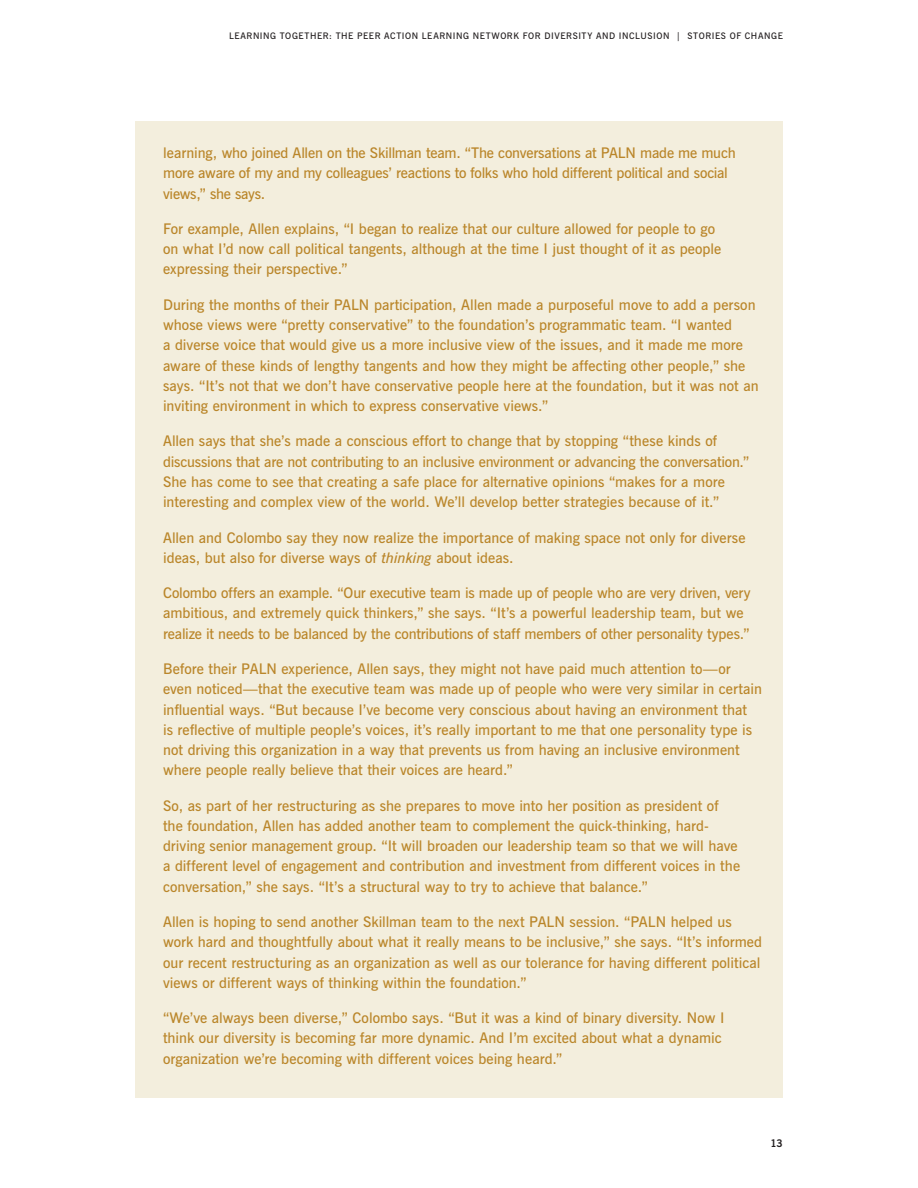
<style>
.page{position:relative;width:918px;height:1188px;background:#fff}
.page>*{position:absolute;margin:0;border:0;box-sizing:border-box;transform-origin:0 0}
.t1{font:600 14.7px/20.2px "News Gothic BT";color:#ba862a}
.t2{font:700 10.5px "News Gothic BT";color:#231f20}
.t3{font:600 9px "News Gothic BT";letter-spacing:.06em;color:#231f20}
.s1{font-style:italic}
</style>
<div class="page">
<div style="left:135px;top:122px;width:648px;height:976px;background:#f3eedd"></div>
<p class="t3" style="left:229px;top:31px;width:555px">LEARNING TOGETHER: THE PEER ACTION LEARNING NETWORK FOR DIVERSITY AND INCLUSION | STORIES OF CHANGE</p>
<p class="t1" style="left:163px;top:143px;width:574px">learning, who joined Allen on the Skillman team. “The conversations at PALN made me much more aware of my and my colleagues’ reactions to folks who hold different political and social views,” she says.</p>
<p class="t1" style="left:163px;top:218px;width:560px">For example, Allen explains, “I began to realize that our culture allowed for people to go on what I’d now call political tangents, although at the time I just thought of it as people expressing their perspective.”</p>
<p class="t1" style="left:163px;top:294px;width:597px">During the months of their PALN participation, Allen made a purposeful move to add a person whose views were “pretty conservative” to the foundation’s programmatic team. “I wanted<br>a diverse voice that would give us a more inclusive view of the issues, and it made me more aware of these kinds of lengthy tangents and how they might be affecting other people,” she says. “It’s not that we don’t have conservative people here at the foundation, but it was not an inviting environment in which to express conservative views.”</p>
<p class="t1" style="left:163px;top:431px;width:588px">Allen says that she’s made a conscious effort to change that by stopping “these kinds of discussions that are not contributing to an inclusive environment or advancing the conversation.” She has come to see that creating a safe place for alternative opinions “makes for a more interesting and complex view of the world. We’ll develop better strategies because of it.”</p>
<p class="t1" style="left:163px;top:527px;width:584px">Allen and Colombo say they now realize the importance of making space not only for diverse ideas, but also for diverse ways of <span class="s1">thinking</span> about ideas.</p>
<p class="t1" style="left:163px;top:583px;width:589px">Colombo offers an example. “Our executive team is made up of people who are very driven, very ambitious, and extremely quick thinkers,” she says. “It’s a powerful leadership team, but we realize it needs to be balanced by the contributions of staff members of other personality types.”</p>
<p class="t1" style="left:163px;top:659px;width:601px">Before their PALN experience, Allen says, they might not have paid much attention to—or even noticed—that the executive team was made up of people who were very similar in certain influential ways. “But because I’ve become very conscious about having an environment that<br>is reflective of multiple people’s voices, it’s really important to me that one personality type is not driving this organization in a way that prevents us from having an inclusive environment where people really believe that their voices are heard.”</p>
<p class="t1" style="left:163px;top:795px;width:579px">So, as part of her restructuring as she prepares to move into her position as president of the foundation, Allen has added another team to complement the quick-thinking, hard&shy;driving senior management group. “It will broaden our leadership team so that we will have a different level of engagement and contribution and investment from different voices in the conversation,” she says. “It’s a structural way to try to achieve that balance.”</p>
<p class="t1" style="left:163px;top:912px;width:601px">Allen is hoping to send another Skillman team to the next PALN session. “PALN helped us work hard and thoughtfully about what it really means to be inclusive,” she says. “It’s informed our recent restructuring as an organization as well as our tolerance for having different political views or different ways of thinking within the foundation.”</p>
<p class="t1" style="left:163px;top:1008px;width:563px">“We’ve always been diverse,” Colombo says. “But it was a kind of binary diversity. Now I think our diversity is becoming far more dynamic. And I’m excited about what a dynamic organization we’re becoming with different voices being heard.”</p>
<p class="t2" style="left:770px;top:1136px;width:14px">13</p>
</div>
